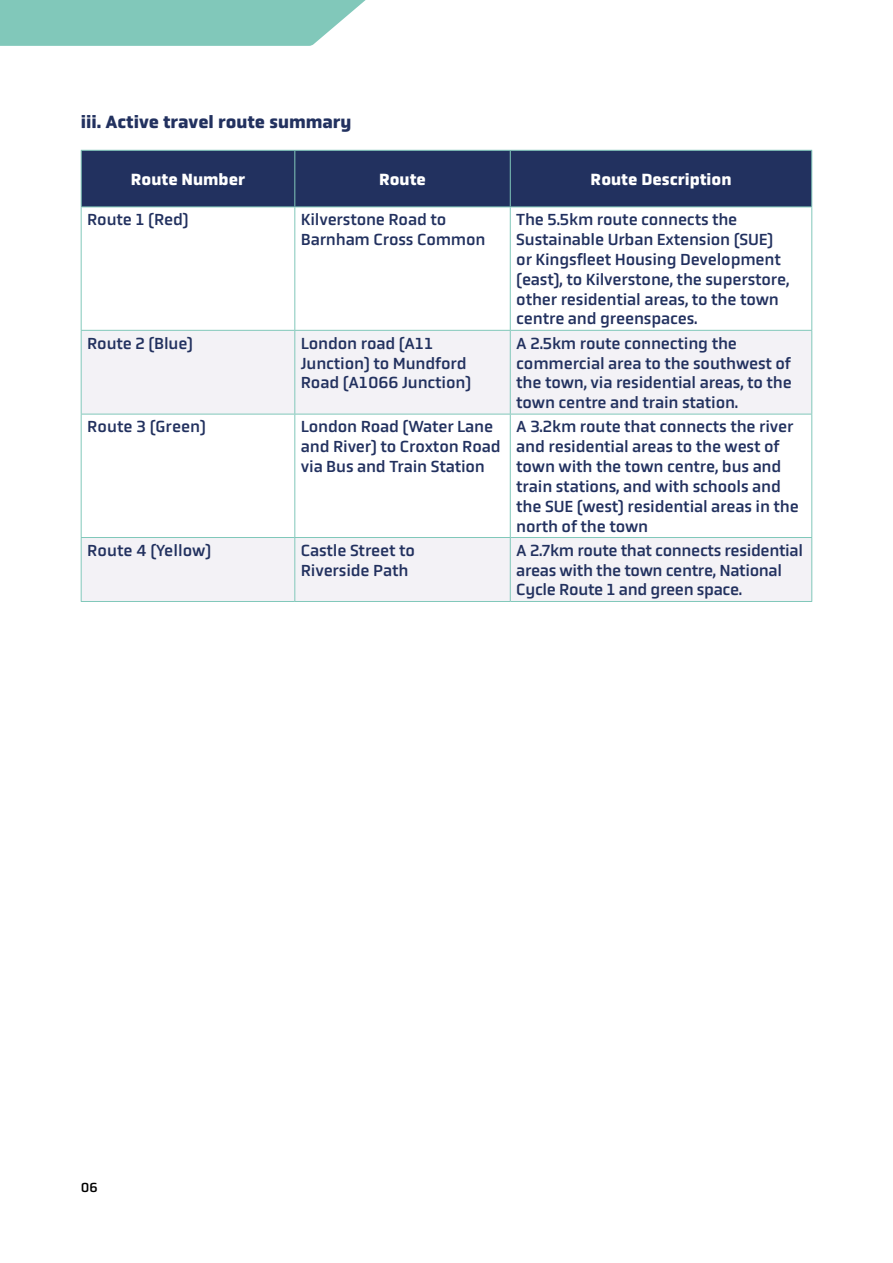
<style>
.page{position:relative;width:893px;height:1263px;background:#fff}
.page>*{position:absolute;margin:0;border:0;box-sizing:border-box;transform-origin:0 0}
.t1{font:700 18px "Obvia";color:#22315f}
.Body_Copy{font:16.5px/19.8px "Obvia";letter-spacing:-.01em;color:#22315f}
.Body_Copy-2{font:700 16.5px "Obvia";color:#fff}
.t2{font:13.5px "Obvia";color:#000}
</style>
<div class="page">
<svg style="left:0;top:0;width:366px;height:46px"></svg>
<div style="left:82px;top:151px;width:729px;height:56px;background:#22315f"></div>
<svg style="left:82px;top:331px;width:729px;height:270px;fill:#f3f2f6"></svg>
<hr style="left:81px;top:150px;width:214px;height:1px;background:#81c8ba">
<hr style="left:81px;top:151px;width:1px;height:56px;background:#81c8ba">
<hr style="left:295px;top:150px;width:215px;height:1px;background:#81c8ba">
<hr style="left:294px;top:151px;width:1px;height:56px;background:#81c8ba">
<hr style="left:510px;top:150px;width:302px;height:1px;background:#81c8ba">
<hr style="left:510px;top:151px;width:1px;height:56px;background:#81c8ba">
<hr style="left:811px;top:151px;width:1px;height:56px;background:#81c8ba">
<hr style="left:81px;top:207px;width:214px;height:1px;background:#81c8ba">
<hr style="left:81px;top:207px;width:1px;height:123px;background:#81c8ba">
<hr style="left:295px;top:207px;width:215px;height:1px;background:#81c8ba">
<hr style="left:294px;top:207px;width:1px;height:123px;background:#81c8ba">
<hr style="left:510px;top:207px;width:302px;height:1px;background:#81c8ba">
<hr style="left:510px;top:207px;width:1px;height:123px;background:#81c8ba">
<hr style="left:811px;top:207px;width:1px;height:123px;background:#81c8ba">
<hr style="left:81px;top:330px;width:214px;height:1px;background:#81c8ba">
<hr style="left:81px;top:331px;width:1px;height:83px;background:#81c8ba">
<hr style="left:295px;top:330px;width:215px;height:1px;background:#81c8ba">
<hr style="left:294px;top:331px;width:1px;height:83px;background:#81c8ba">
<hr style="left:510px;top:330px;width:302px;height:1px;background:#81c8ba">
<hr style="left:510px;top:331px;width:1px;height:83px;background:#81c8ba">
<hr style="left:811px;top:331px;width:1px;height:83px;background:#81c8ba">
<hr style="left:81px;top:414px;width:214px;height:1px;background:#81c8ba">
<hr style="left:81px;top:414px;width:1px;height:123px;background:#81c8ba">
<hr style="left:295px;top:414px;width:215px;height:1px;background:#81c8ba">
<hr style="left:294px;top:414px;width:1px;height:123px;background:#81c8ba">
<hr style="left:510px;top:414px;width:302px;height:1px;background:#81c8ba">
<hr style="left:510px;top:414px;width:1px;height:123px;background:#81c8ba">
<hr style="left:811px;top:414px;width:1px;height:123px;background:#81c8ba">
<hr style="left:81px;top:537px;width:214px;height:1px;background:#81c8ba">
<hr style="left:81px;top:538px;width:1px;height:63px;background:#81c8ba">
<hr style="left:295px;top:537px;width:215px;height:1px;background:#81c8ba">
<hr style="left:294px;top:538px;width:1px;height:63px;background:#81c8ba">
<hr style="left:510px;top:537px;width:302px;height:1px;background:#81c8ba">
<hr style="left:510px;top:538px;width:1px;height:63px;background:#81c8ba">
<hr style="left:811px;top:538px;width:1px;height:63px;background:#81c8ba">
<hr style="left:81px;top:601px;width:214px;height:1px;background:#81c8ba">
<hr style="left:295px;top:601px;width:215px;height:1px;background:#81c8ba">
<hr style="left:510px;top:601px;width:302px;height:1px;background:#81c8ba">
<h4 class="t1" style="left:81px;top:111px;width:272px">iii. Active travel route summary</h4>
<p class="Body_Copy-2" style="left:131px;top:169px;width:116px">Route Number</p>
<p class="Body_Copy-2" style="left:379px;top:169px;width:48px">Route</p>
<p class="Body_Copy-2" style="left:591px;top:169px;width:142px">Route Description</p>
<p class="Body_Copy" style="left:87px;top:210px;width:103px">Route 1 (Red)</p>
<p class="Body_Copy" style="left:301px;top:210px;width:186px">Kilverstone Road to<br>Barnham Cross Common</p>
<p class="Body_Copy" style="left:516px;top:210px;width:275px">The 5.5km route connects the Sustainable Urban Extension (SUE) or Kingsfleet Housing Development (east), to Kilverstone, the superstore, other residential areas, to the town centre and greenspaces.</p>
<p class="Body_Copy" style="left:87px;top:333px;width:107px">Route 2 (Blue)</p>
<p class="Body_Copy" style="left:301px;top:333px;width:172px">London road (A11<br>Junction) to Mundford<br>Road (A1066 Junction)</p>
<p class="Body_Copy" style="left:516px;top:333px;width:277px">A 2.5km route connecting the commercial area to the southwest of the town, via residential areas, to the town centre and train station.</p>
<p class="Body_Copy" style="left:87px;top:417px;width:120px">Route 3 (Green)</p>
<p class="Body_Copy" style="left:301px;top:417px;width:201px">London Road (Water Lane and River) to Croxton Road via Bus and Train Station</p>
<p class="Body_Copy" style="left:516px;top:417px;width:284px">A 3.2km route that connects the river and residential areas to the west of town with the town centre, bus and train stations, and with schools and the SUE (west) residential areas in the north of the town</p>
<p class="Body_Copy" style="left:87px;top:540px;width:126px">Route 4 (Yellow)</p>
<p class="Body_Copy" style="left:301px;top:540px;width:116px">Castle Street to<br>Riverside Path</p>
<p class="Body_Copy" style="left:516px;top:540px;width:288px">A 2.7km route that connects residential areas with the town centre, National<br>Cycle Route 1 and green space.</p>
<p class="t2" style="left:81px;top:1180px;width:18px">06</p>
</div>
